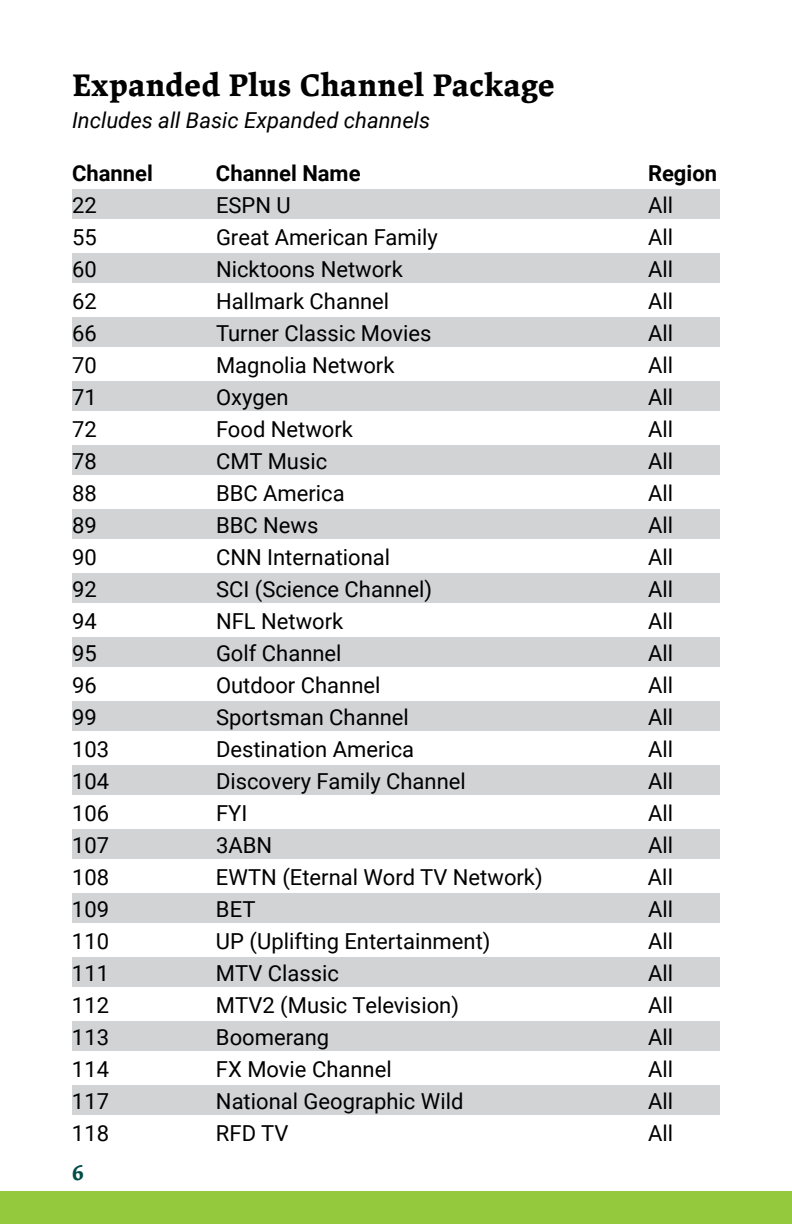
<style>
.page{position:relative;width:792px;height:1224px;background:#fff}
.page>*{position:absolute;margin:0;border:0;box-sizing:border-box;transform-origin:0 0}
.t1{font:700 32px "Lapture";color:#000}
.t2{font:22px "Roboto";color:#000}
.t3{font:italic 22px "Roboto";color:#000}
.t4{font:700 22px "Roboto";color:#000}
.t5{font:700 22px "Lapture";color:#004c46}
</style>
<div class="page">
<div style="left:72px;top:189px;width:648px;height:29px;background:#d1d3d4"></div>
<div style="left:72px;top:253px;width:648px;height:29px;background:#d1d3d4"></div>
<div style="left:72px;top:317px;width:648px;height:29px;background:#d1d3d4"></div>
<div style="left:72px;top:381px;width:648px;height:29px;background:#d1d3d4"></div>
<div style="left:72px;top:445px;width:648px;height:29px;background:#d1d3d4"></div>
<div style="left:72px;top:509px;width:648px;height:29px;background:#d1d3d4"></div>
<div style="left:72px;top:573px;width:648px;height:29px;background:#d1d3d4"></div>
<div style="left:72px;top:637px;width:648px;height:29px;background:#d1d3d4"></div>
<div style="left:72px;top:701px;width:648px;height:29px;background:#d1d3d4"></div>
<div style="left:72px;top:765px;width:648px;height:29px;background:#d1d3d4"></div>
<div style="left:72px;top:829px;width:648px;height:29px;background:#d1d3d4"></div>
<div style="left:72px;top:893px;width:648px;height:29px;background:#d1d3d4"></div>
<div style="left:72px;top:957px;width:648px;height:29px;background:#d1d3d4"></div>
<div style="left:72px;top:1021px;width:648px;height:29px;background:#d1d3d4"></div>
<div style="left:72px;top:1085px;width:648px;height:29px;background:#d1d3d4"></div>
<div style="left:0;top:1192px;width:792px;height:32px;background:#95c93d"></div>
<h1 class="t1" style="left:72px;top:65px;width:485px">Expanded Plus Channel Package</h1>
<p class="t3" style="left:72px;top:104px;width:360px">Includes all Basic Expanded channels</p>
<p class="t4" style="left:72px;top:157px;width:82px">Channel</p>
<p class="t4" style="left:216px;top:157px;width:146px">Channel Name</p>
<p class="t4" style="left:648px;top:157px;width:71px">Region</p>
<p class="t2" style="left:72px;top:189px;width:26px">22</p>
<p class="t2" style="left:216px;top:189px;width:76px">ESPN U</p>
<p class="t2" style="left:648px;top:189px;width:27px">All</p>
<p class="t2" style="left:72px;top:221px;width:26px">55</p>
<p class="t2" style="left:216px;top:221px;width:223px">Great American Family</p>
<p class="t2" style="left:648px;top:221px;width:27px">All</p>
<p class="t2" style="left:72px;top:253px;width:26px">60</p>
<p class="t2" style="left:216px;top:253px;width:188px">Nicktoons Network</p>
<p class="t2" style="left:648px;top:253px;width:27px">All</p>
<p class="t2" style="left:72px;top:285px;width:26px">62</p>
<p class="t2" style="left:216px;top:285px;width:175px">Hallmark Channel</p>
<p class="t2" style="left:648px;top:285px;width:27px">All</p>
<p class="t2" style="left:72px;top:317px;width:26px">66</p>
<p class="t2" style="left:216px;top:317px;width:217px">Turner Classic Movies</p>
<p class="t2" style="left:648px;top:317px;width:27px">All</p>
<p class="t2" style="left:72px;top:349px;width:26px">70</p>
<p class="t2" style="left:216px;top:349px;width:180px">Magnolia Network</p>
<p class="t2" style="left:648px;top:349px;width:27px">All</p>
<p class="t2" style="left:72px;top:381px;width:26px">71</p>
<p class="t2" style="left:216px;top:381px;width:74px">Oxygen</p>
<p class="t2" style="left:648px;top:381px;width:27px">All</p>
<p class="t2" style="left:72px;top:413px;width:26px">72</p>
<p class="t2" style="left:216px;top:413px;width:139px">Food Network</p>
<p class="t2" style="left:648px;top:413px;width:27px">All</p>
<p class="t2" style="left:72px;top:445px;width:26px">78</p>
<p class="t2" style="left:216px;top:445px;width:113px">CMT Music</p>
<p class="t2" style="left:648px;top:445px;width:27px">All</p>
<p class="t2" style="left:72px;top:477px;width:26px">88</p>
<p class="t2" style="left:216px;top:477px;width:130px">BBC America</p>
<p class="t2" style="left:648px;top:477px;width:27px">All</p>
<p class="t2" style="left:72px;top:509px;width:26px">89</p>
<p class="t2" style="left:216px;top:509px;width:104px">BBC News</p>
<p class="t2" style="left:648px;top:509px;width:27px">All</p>
<p class="t2" style="left:72px;top:541px;width:26px">90</p>
<p class="t2" style="left:216px;top:541px;width:176px">CNN International</p>
<p class="t2" style="left:648px;top:541px;width:27px">All</p>
<p class="t2" style="left:72px;top:573px;width:26px">92</p>
<p class="t2" style="left:216px;top:573px;width:217px">SCI (Science Channel)</p>
<p class="t2" style="left:648px;top:573px;width:27px">All</p>
<p class="t2" style="left:72px;top:605px;width:26px">94</p>
<p class="t2" style="left:216px;top:605px;width:129px">NFL Network</p>
<p class="t2" style="left:648px;top:605px;width:27px">All</p>
<p class="t2" style="left:72px;top:637px;width:26px">95</p>
<p class="t2" style="left:216px;top:637px;width:127px">Golf Channel</p>
<p class="t2" style="left:648px;top:637px;width:27px">All</p>
<p class="t2" style="left:72px;top:669px;width:26px">96</p>
<p class="t2" style="left:216px;top:669px;width:166px">Outdoor Channel</p>
<p class="t2" style="left:648px;top:669px;width:27px">All</p>
<p class="t2" style="left:72px;top:701px;width:26px">99</p>
<p class="t2" style="left:216px;top:701px;width:194px">Sportsman Channel</p>
<p class="t2" style="left:648px;top:701px;width:27px">All</p>
<p class="t2" style="left:72px;top:733px;width:39px">103</p>
<p class="t2" style="left:216px;top:733px;width:200px">Destination America</p>
<p class="t2" style="left:648px;top:733px;width:27px">All</p>
<p class="t2" style="left:72px;top:765px;width:39px">104</p>
<p class="t2" style="left:216px;top:765px;width:251px">Discovery Family Channel</p>
<p class="t2" style="left:648px;top:765px;width:27px">All</p>
<p class="t2" style="left:72px;top:797px;width:39px">106</p>
<p class="t2" style="left:216px;top:797px;width:33px">FYI</p>
<p class="t2" style="left:648px;top:797px;width:27px">All</p>
<p class="t2" style="left:72px;top:829px;width:39px">107</p>
<p class="t2" style="left:216px;top:829px;width:58px">3ABN</p>
<p class="t2" style="left:648px;top:829px;width:27px">All</p>
<p class="t2" style="left:72px;top:862px;width:39px">108</p>
<p class="t2" style="left:216px;top:862px;width:328px">EWTN (Eternal Word TV Network)</p>
<p class="t2" style="left:648px;top:861px;width:27px">All</p>
<p class="t2" style="left:72px;top:894px;width:39px">109</p>
<p class="t2" style="left:216px;top:894px;width:41px">BET</p>
<p class="t2" style="left:648px;top:894px;width:27px">All</p>
<p class="t2" style="left:72px;top:926px;width:39px">110</p>
<p class="t2" style="left:216px;top:926px;width:276px">UP (Uplifting Entertainment)</p>
<p class="t2" style="left:648px;top:926px;width:27px">All</p>
<p class="t2" style="left:72px;top:958px;width:39px">111</p>
<p class="t2" style="left:216px;top:958px;width:125px">MTV Classic</p>
<p class="t2" style="left:648px;top:958px;width:27px">All</p>
<p class="t2" style="left:72px;top:990px;width:39px">112</p>
<p class="t2" style="left:216px;top:990px;width:245px">MTV2 (Music Television)</p>
<p class="t2" style="left:648px;top:990px;width:27px">All</p>
<p class="t2" style="left:72px;top:1022px;width:39px">113</p>
<p class="t2" style="left:216px;top:1022px;width:115px">Boomerang</p>
<p class="t2" style="left:648px;top:1022px;width:27px">All</p>
<p class="t2" style="left:72px;top:1054px;width:39px">114</p>
<p class="t2" style="left:216px;top:1054px;width:177px">FX Movie Channel</p>
<p class="t2" style="left:648px;top:1054px;width:27px">All</p>
<p class="t2" style="left:72px;top:1086px;width:39px">117</p>
<p class="t2" style="left:216px;top:1086px;width:249px">National Geographic Wild</p>
<p class="t2" style="left:648px;top:1086px;width:27px">All</p>
<p class="t2" style="left:72px;top:1118px;width:39px">118</p>
<p class="t2" style="left:216px;top:1118px;width:74px">RFD TV</p>
<p class="t2" style="left:648px;top:1118px;width:27px">All</p>
<p class="t5" style="left:72px;top:1159px;width:13px">6</p>
</div>
